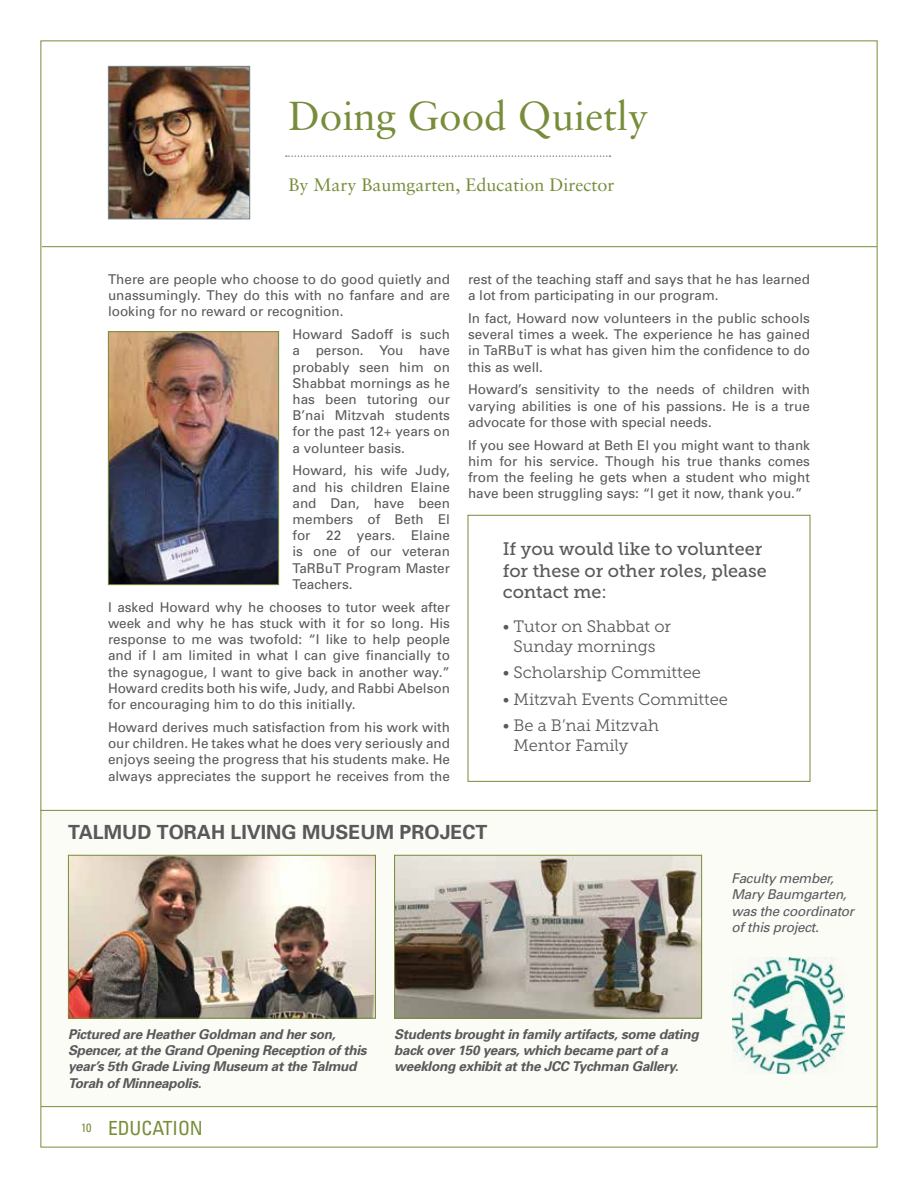
<style>
.page{position:relative;width:918px;height:1188px;background:#fff}
.page>*{position:absolute;margin:0;border:0;box-sizing:border-box;transform-origin:0 0}
.t1{font:40.5px "Sabon";color:#778d3a}
.t2{font:700 19.5px "Univers";color:#58595b}
.t3{font:condensed 19.5px "Univers";color:#778d3a}
.t4{font:18px/21.6px "Museo Slab 500";color:#58595b}
.t5{font:18px "Sabon";color:#778d3a}
.t6{font:16.5px/19.8px "Museo Slab 300";color:#58595b;text-align:center}
.t7{font:13.5px/16.2px "Univers";color:#58595b;text-align:justify}
.t8{font:italic 700 13.5px/16.2px "Univers";letter-spacing:-.02em;color:#58595b}
.t9{font:italic 13.5px/16.2px "Univers";letter-spacing:-.02em;color:#58595b}
.s1{font-size:12px}
</style>
<div class="page">
<div style="left:41px;top:810px;width:836px;height:297px;background:#fbfcf6"></div>
<hr style="left:41px;top:1106px;width:836px;height:1px;background:#778d3a">
<hr style="left:42px;top:246px;width:835px;height:1px;background:#778d3a">
<svg style="left:286px;top:155px;width:325px;height:2px"></svg>
<img style="left:110px;top:68px;width:138px;height:149px">
<div style="left:108px;top:66px;width:142px;height:153px;border:1px solid #74878d"></div>
<hr style="left:40px;top:810px;width:838px;height:1px;background:#778d3a">
<img style="left:732px;top:958px;width:113px;height:116px">
<img style="left:110px;top:333px;width:167px;height:250px">
<div style="left:108px;top:331px;width:171px;height:254px;border:1px solid #778d3a"></div>
<img style="left:70px;top:857px;width:304px;height:160px">
<div style="left:68px;top:855px;width:308px;height:164px;border:1px solid #778d3a"></div>
<img style="left:396px;top:857px;width:304px;height:160px">
<div style="left:394px;top:855px;width:308px;height:164px;border:1px solid #778d3a"></div>
<div style="left:468px;top:515px;width:342px;height:267px;border:1px solid #778d3a"></div>
<h1 class="t1" style="left:288px;top:92px;width:362px">Doing Good Quietly</h1>
<h3 class="t5" style="left:288px;top:174px;width:328px">By Mary Baumgarten, Education Director</h3>
<p class="t7" style="left:108px;top:271px;width:344px">There are people who choose to do good quietly and unassumingly. They do this with no fanfare and are looking for no reward or recognition.</p>
<p class="t7" style="left:293px;top:326px;width:159px">Howard Sadoff is such a person. You have probably seen him on Shabbat mornings as he has been tutoring our B’nai Mitzvah students for the past 12+ years on a volunteer basis.</p>
<p class="t7" style="left:293px;top:462px;width:159px">Howard, his wife Judy, and his children Elaine and Dan, have been members of Beth El for 22 years. Elaine is one of our veteran TaRBuT Program Master Teachers.</p>
<p class="t7" style="left:108px;top:599px;width:344px">I asked Howard why he chooses to tutor week after week and why he has stuck with it for so long. His response to me was twofold: “I like to help people and if I am limited in what I can give financially to the synagogue, I want to give back in another way.” Howard credits both his wife, Judy, and Rabbi Abelson for encouraging him to do this initially.</p>
<p class="t7" style="left:108px;top:719px;width:344px">Howard derives much satisfaction from his work with our children. He takes what he does very seriously and enjoys seeing the progress that his students make. He always appreciates the support he receives from the</p>
<p class="t7" style="left:468px;top:271px;width:344px">rest of the teaching staff and says that he has learned a lot from participating in our program.</p>
<p class="t7" style="left:468px;top:310px;width:344px">In fact, Howard now volunteers in the public schools several times a week. The experience he has gained in TaRBuT is what has given him the confidence to do this as well.</p>
<p class="t7" style="left:468px;top:381px;width:344px">Howard’s sensitivity to the needs of children with varying abilities is one of his passions. He is a true advocate for those with special needs.</p>
<p class="t7" style="left:468px;top:437px;width:344px">If you see Howard at Beth El you might want to thank him for his service. Though his true thanks comes from the feeling he gets when a student who might have been struggling says: “I get it now, thank you.”</p>
<h3 class="t4" style="left:503px;top:538px;width:266px">If you would like to volunteer for these or other roles, please contact me:</h3>
<p class="t6" style="left:503px;top:616px;width:170px">• Tutor on Shabbat or<br>Sunday mornings</p>
<p class="t6" style="left:503px;top:663px;width:200px">• Scholarship Committee</p>
<p class="t6" style="left:503px;top:689px;width:227px">• Mitzvah Events Committee</p>
<p class="t6" style="left:514px;top:716px;width:147px;text-align:left;text-indent:-11px">• Be a B’nai Mitzvah<br>Mentor Family</p>
<h2 class="t2" style="left:68px;top:820px;width:421px">TALMUD TORAH LIVING MUSEUM PROJECT</h2>
<p class="t9" style="left:732px;top:870px;width:124px">Faculty member,<br>Mary Baumgarten, was the coordinator of this project.</p>
<p class="t8" style="left:68px;top:1026px;width:300px">Pictured are Heather Goldman and her son, Spencer, at the Grand Opening Reception of this year’s 5th Grade Living Museum at the Talmud Torah of Minneapolis.</p>
<h2 class="t3" style="left:81px;top:1116px;width:123px"><span class="s1">10</span> EDUCATION</h2>
<p class="t8" style="left:394px;top:1026px;width:306px">Students brought in family artifacts, some dating back over 150 years, which became part of a weeklong exhibit at the JCC Tychman Gallery.</p>
</div>
